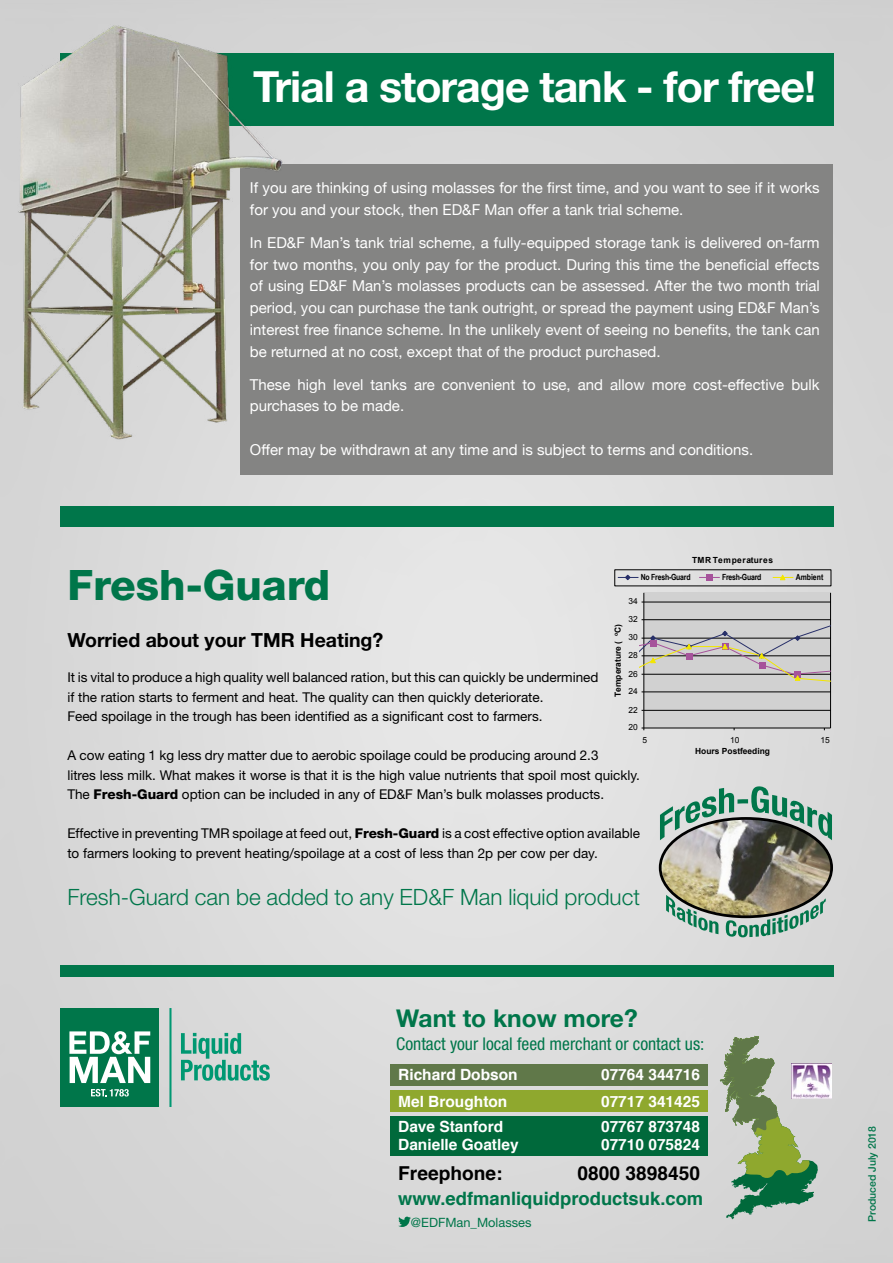
<style>
.page{position:relative;width:893px;height:1263px;background:#fff}
.page>*{position:absolute;margin:0;border:0;box-sizing:border-box;transform-origin:0 0}
.t1{font:700 43.05px "Helvetica Neue";letter-spacing:-.025em;color:#fff}
.t2{font:800 42px "Helvetica Neue";color:#00764a}
.t3{font:700 24.6px "Helvetica Neue";color:#00764a}
.t4{font:300 22.5px "Helvetica Neue";color:#00764a}
.t5{font:700 19.5px "Helvetica Neue";color:#000}
.t6{font:700 19.2px "Helvetica";color:#000}
.t7{font:700 18.45px "Helvetica";color:#00764a}
.t8{font:condensed 17.55px "Helvetica Neue";color:#00764a}
.t9{font:700 15.45px "Helvetica";color:#fff}
.t10{font:15px/21.8px "Helvetica Neue";color:#fff}
.t11{font:13.5px/19.5px "Helvetica Neue";color:#000}
.t12{font:12.9px "Helvetica Neue";color:#00764a}
.t13{font:500 10.5px "Helvetica Neue";color:#00764a}
.t14{font:700 8.4px "Arial Narrow";letter-spacing:-.025em;color:#000}
.t15{font:8.4px "Arial";letter-spacing:-.01em;color:#000}
.t16{font:700 8.4px "Arial";color:#000}
.t17{font:700 8.4px "Arial";letter-spacing:.06em;color:#000}
.t18{font:700 8.4px "Arial";letter-spacing:.02em;color:#000}
.t19{font:700 8.4px "Arial Narrow";color:#000}
.s1{font-weight:800}
</style>
<div class="page">
<img style="left:0;top:0;width:893px;height:1263px">
<div style="left:60px;top:53px;width:773px;height:72px;background:#00764a"></div>
<div style="left:60px;top:507px;width:773px;height:20px;background:#00764a"></div>
<div style="left:60px;top:965px;width:773px;height:12px;background:#00764a"></div>
<img style="left:660px;top:840px;width:172px;height:77px">
<svg style="left:660px;top:786px;width:172px;height:54px;background:#93aca2"></svg>
<svg style="left:666px;top:895px;width:52px;height:39px;background:#9bb09b"></svg>
<svg style="left:726px;top:898px;width:100px;height:39px;background:#92a591"></svg>
<div style="left:240px;top:164px;width:592px;height:310px;background:#848483"></div>
<div style="left:644px;top:593px;width:186px;height:135px;background:#d1d1d1"></div>
<hr style="left:644px;top:602px;width:186px;height:1px;background:#000">
<hr style="left:643px;top:593px;width:1px;height:135px;background:#000">
<hr style="left:644px;top:728px;width:186px;height:1px;background:#000">
<hr style="left:830px;top:593px;width:1px;height:135px;background:#000">
<svg style="left:640px;top:614px;width:190px;height:106px"></svg>
<svg style="left:618px;top:574px;width:20px;height:7px"></svg>
<svg style="left:699px;top:574px;width:21px;height:7px"></svg>
<svg style="left:773px;top:574px;width:20px;height:6px"></svg>
<img style="left:13px;top:24px;width:272px;height:418px">
<svg style="left:720px;top:1036px;width:98px;height:183px;background:#98af8f"></svg>
<div style="left:391px;top:1064px;width:317px;height:22px;background:#607849"></div>
<div style="left:391px;top:1090px;width:317px;height:22px;background:#8fa82e"></div>
<div style="left:391px;top:1116px;width:317px;height:40px;background:#00693b"></div>
<svg style="left:398px;top:1216px;width:13px;height:11px"></svg>
<img style="left:791px;top:1063px;width:41px;height:36px">
<svg style="left:181px;top:1033px;width:89px;height:48px;background:#8ac1b3"></svg>
<hr style="left:169px;top:1008px;width:3px;height:99px;background:#009872">
<div style="left:60px;top:1008px;width:99px;height:99px;background:#00764a"></div>
<svg style="left:91px;top:1089px;width:38px;height:7px"></svg>
<svg style="left:69px;top:1031px;width:81px;height:52px"></svg>
<h1 class="t1" style="left:253px;top:60px;width:564px">Trial a storage tank - for free!</h1>
<p class="t10" style="left:250px;top:178px;width:571px">If you are thinking of using molasses for the first time, and you want to see if it works for you and your stock, then ED&amp;F Man offer a tank trial scheme.</p>
<p class="t10" style="left:250px;top:232px;width:571px;text-align:justify">In ED&amp;F Man’s tank trial scheme, a fully-equipped storage tank is delivered on-farm for two months, you only pay for the product. During this time the beneficial effects of using ED&amp;F Man’s molasses products can be assessed. After the two month trial period, you can purchase the tank outright, or spread the payment using ED&amp;F Man’s interest free finance scheme. In the unlikely event of seeing no benefits, the tank can be returned at no cost, except that of the product purchased.</p>
<p class="t10" style="left:250px;top:374px;width:571px">These high level tanks are convenient to use, and allow more cost-effective bulk purchases to be made.</p>
<p class="t10" style="left:250px;top:440px;width:505px">Offer may be withdrawn at any time and is subject to terms and conditions.</p>
<p class="t17" style="left:692px;top:554px;width:82px">TMR Temperatures</p>
<h2 class="t2" style="left:67px;top:560px;width:265px">Fresh-Guard</h2>
<h3 class="t5" style="left:67px;top:628px;width:317px">Worried about your TMR Heating?</h3>
<p class="t11" style="left:67px;top:668px;width:533px">It is vital to produce a high quality well balanced ration, but this can quickly be undermined if the ration starts to ferment and heat. The quality can then quickly deteriorate.<br>Feed spoilage in the trough has been identified as a significant cost to farmers.</p>
<p class="t11" style="left:67px;top:745px;width:574px">A cow eating 1 kg less dry matter due to aerobic spoilage could be producing around 2.3<br>litres less milk. What makes it worse is that it is the high value nutrients that spoil most quickly.<br>The <span class="s1">Fresh-Guard</span> option can be included in any of ED&amp;F Man’s bulk molasses products.</p>
<p class="t11" style="left:67px;top:823px;width:574px">Effective in preventing TMR spoilage at feed out, <span class="s1">Fresh-Guard</span> is a cost effective option available to farmers looking to prevent heating/spoilage at a cost of less than 2p per cow per day.</p>
<h3 class="t4" style="left:67px;top:883px;width:574px">Fresh-Guard can be added to any ED&amp;F Man liquid product</h3>
<p class="t14" style="left:641px;top:570px;width:51px">No Fresh-Guard</p>
<p class="t14" style="left:722px;top:570px;width:41px">Fresh-Guard</p>
<p class="t19" style="left:796px;top:570px;width:29px">Ambient</p>
<p class="t15" style="left:628px;top:596px;width:11px">34</p>
<p class="t15" style="left:628px;top:613px;width:11px">32</p>
<p class="t18" style="left:612px;top:697px;width:75px;rotate:-90deg">Temperature ( <sup>o</sup>C)</p>
<p class="t15" style="left:628px;top:632px;width:11px">30</p>
<p class="t15" style="left:628px;top:650px;width:11px">28</p>
<p class="t15" style="left:628px;top:668px;width:11px">26</p>
<p class="t15" style="left:628px;top:686px;width:11px">24</p>
<p class="t15" style="left:628px;top:704px;width:11px">22</p>
<p class="t15" style="left:628px;top:722px;width:11px">20</p>
<p class="t15" style="left:642px;top:734px;width:6px">5</p>
<p class="t15" style="left:730px;top:734px;width:11px">10</p>
<p class="t15" style="left:820px;top:734px;width:11px">15</p>
<p class="t16" style="left:695px;top:745px;width:76px">Hours Postfeeding</p>
<h3 class="t3" style="left:396px;top:1003px;width:243px">Want to know more?</h3>
<p class="t8" style="left:396px;top:1034px;width:310px">Contact your local feed merchant or contact us:</p>
<p class="t9" style="left:398px;top:1062px;width:121px">Richard Dobson</p>
<p class="t9" style="left:601px;top:1062px;width:100px">07764 344716</p>
<p class="t9" style="left:398px;top:1089px;width:111px">Mel Broughton</p>
<p class="t9" style="left:601px;top:1089px;width:100px">07717 341425</p>
<p class="t9" style="left:398px;top:1114px;width:106px">Dave Stanford</p>
<p class="t9" style="left:601px;top:1114px;width:100px">07767 873748</p>
<p class="t9" style="left:398px;top:1132px;width:122px">Danielle Goatley</p>
<p class="t9" style="left:601px;top:1132px;width:100px">07710 075824</p>
<p class="t6" style="left:398px;top:1157px;width:106px">Freephone:</p>
<p class="t6" style="left:577px;top:1157px;width:124px">0800 3898450</p>
<p class="t7" style="left:398px;top:1183px;width:307px">www.edfmanliquidproductsuk.com</p>
<p class="t12" style="left:411px;top:1215px;width:122px">@EDFMan_Molasses</p>
<p class="t13" style="left:866px;top:1222px;width:98px;rotate:-90deg">Produced July 2018</p>
</div>
